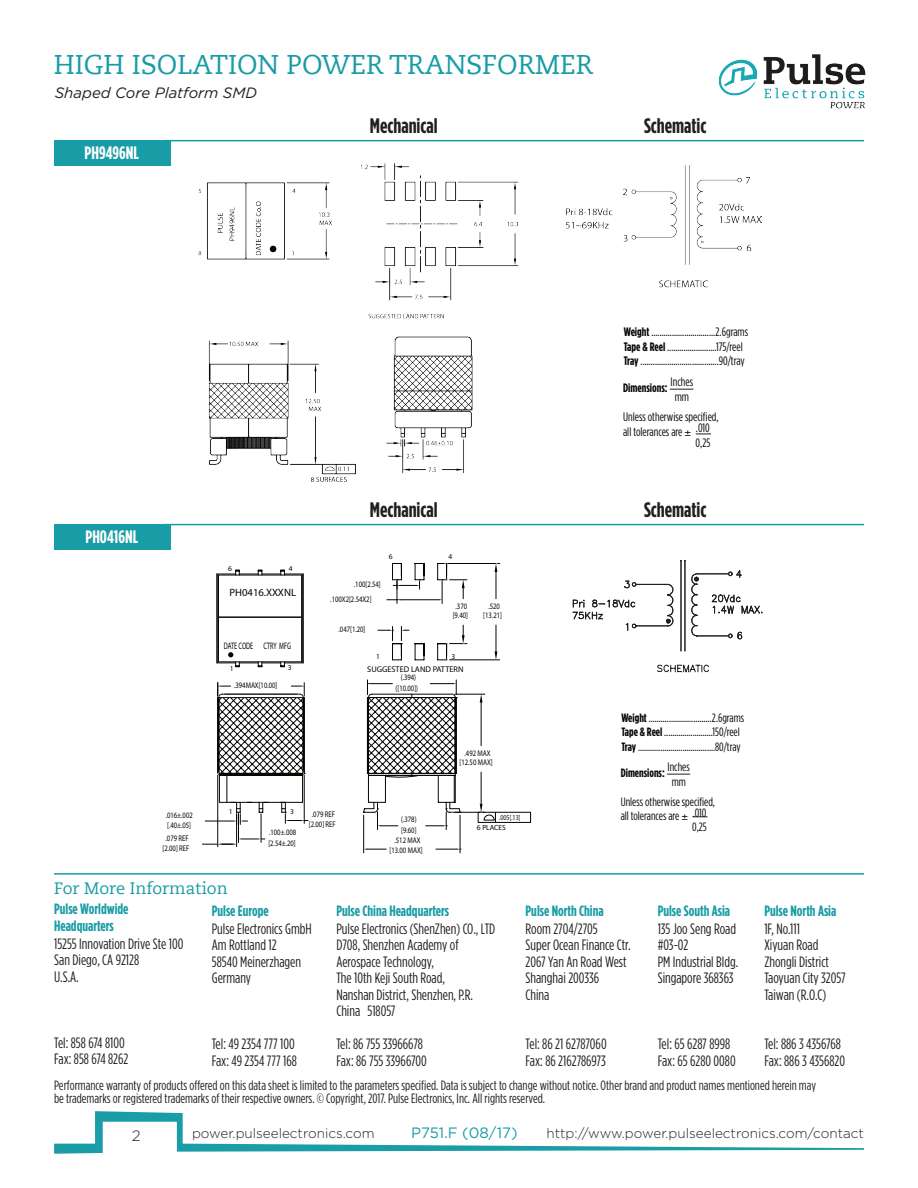
<style>
.page{position:relative;width:918px;height:1188px;background:#fff}
.page>*{position:absolute;margin:0;border:0;box-sizing:border-box;transform-origin:0 0}
.t1{font:27px "Caecilia LT Std";color:#189ca6}
.t2{font:700 21px "Gotham Condensed";color:#231f20}
.t3{font:700 18px "Gotham Condensed";color:#fff}
.t4{font:16.5px "Caecilia LT Std";color:#189ca6}
.t5{font:15px/16.5px "Gotham Condensed";color:#231f20}
.t6{font:700 15px/16.5px "Gotham Condensed";color:#189ca6}
.t7{font:italic 15px "Gotham";color:#231f20}
.t8{font:15px "Gotham";color:#189ca6}
.t9{font:300 15px "Gotham";color:#231f20}
.t10{font:13.5px/13.5px "Gotham Condensed";color:#231f20}
.t11{font:300 13.5px "Gotham";color:#231f20}
.t12{font:12.3px/14.7px "Gotham Condensed";color:#040503}
.t13{font:700 12.3px "Gotham Condensed";color:#040503}
.t14{font:12px/14.5px "Gotham Condensed";color:#040503}
.t15{font:700 12px "Gotham Condensed";color:#040503}
.t16{font:10.65px "Myriad Pro";color:#040503}
.t17{font:9.45px "Myriad Pro";color:#040503;scale:.65 1}
.t18{font:8.25px/9.9px "Myriad Pro";color:#040503;text-align:center;scale:.8 1}
.t19{font:8.25px/10.5px "Myriad Pro";color:#050504;text-align:center;scale:.8 1}
.t20{font:8.25px "Myriad Pro";color:#040503}
.t21{font:7.5px "Myriad Pro";color:#040503}
.t22{font:7.5px "Myriad Pro";color:#050504;scale:.8 1}
.t23{font:7.5px "Myriad Pro";color:#050504}
.s1{font-weight:700}
</style>
<div class="page">
<svg style="left:54px;top:1111px;width:810px;height:43px"></svg>
<hr style="left:54px;top:873px;width:810px;height:2px;background:#189ca6">
<img style="left:718px;top:54px;width:148px;height:55px">
<div style="left:54px;top:524px;width:116px;height:25px;background:#189ca6"></div>
<hr style="left:164px;top:524px;width:700px;height:1px;background:#189ca6">
<svg style="left:415px;top:643px;width:10px;height:17px"></svg>
<hr style="left:401px;top:599px;width:37px;height:1px;background:#050504">
<svg style="left:387px;top:563px;width:38px;height:41px"></svg>
<svg style="left:378px;top:626px;width:31px;height:34px"></svg>
<hr style="left:363px;top:815px;width:1px;height:38px;background:#040503">
<hr style="left:460px;top:815px;width:1px;height:38px;background:#050504">
<svg style="left:364px;top:849px;width:22px;height:1px"></svg>
<svg style="left:436px;top:849px;width:25px;height:1px"></svg>
<hr style="left:238px;top:813px;width:1px;height:30px;background:#040503">
<hr style="left:261px;top:813px;width:1px;height:30px;background:#040503">
<hr style="left:217px;top:775px;width:1px;height:72px;background:#040503">
<hr style="left:236px;top:814px;width:1px;height:33px;background:#040503">
<svg style="left:202px;top:838px;width:63px;height:7px"></svg>
<svg style="left:217px;top:570px;width:86px;height:5px"></svg>
<hr style="left:302px;top:575px;width:1px;height:87px;background:#040503">
<hr style="left:217px;top:575px;width:1px;height:87px;background:#050504">
<hr style="left:301px;top:575px;width:1px;height:87px;background:#050504">
<hr style="left:218px;top:575px;width:84px;height:1px;background:#040503">
<hr style="left:216px;top:574px;width:1px;height:89px;background:#050504">
<hr style="left:218px;top:575px;width:1px;height:87px;background:#040503">
<hr style="left:303px;top:574px;width:1px;height:89px;background:#060705">
<hr style="left:219px;top:617px;width:82px;height:1px;background:#040503">
<svg style="left:217px;top:652px;width:86px;height:15px"></svg>
<hr style="left:450px;top:659px;width:50px;height:1px;background:#040503">
<hr style="left:448px;top:563px;width:52px;height:1px;background:#040503">
<svg style="left:495px;top:625px;width:2px;height:35px"></svg>
<svg style="left:437px;top:625px;width:30px;height:36px"></svg>
<svg style="left:437px;top:563px;width:30px;height:41px"></svg>
<svg style="left:495px;top:563px;width:2px;height:36px"></svg>
<svg style="left:573px;top:560px;width:189px;height:112px"></svg>
<div style="left:54px;top:140px;width:116px;height:25px;background:#189ca6"></div>
<hr style="left:164px;top:140px;width:700px;height:1px;background:#189ca6">
<img style="left:566px;top:165px;width:195px;height:123px">
<img style="left:199px;top:163px;width:320px;height:319px">
<svg style="left:670px;top:389px;width:24px;height:1px"></svg>
<svg style="left:205px;top:680px;width:503px;height:150px"></svg>
<svg style="left:695px;top:433px;width:16px;height:2px"></svg>
<h1 class="t1" style="left:54px;top:49px;width:541px">HIGH ISOLATION POWER TRANSFORMER</h1>
<p class="t7" style="left:55px;top:83px;width:204px">Shaped Core Platform SMD</p>
<p class="t3" style="left:85px;top:142px;width:56px">PH9496NL</p>
<h2 class="t2" style="left:370px;top:113px;width:69px">Mechanical</h2>
<h2 class="t2" style="left:644px;top:113px;width:64px">Schematic</h2>
<p class="t12" style="left:624px;top:324px;width:126px"><span class="s1">Weight</span> ...............................2.6grams<br><span class="s1">Tape &amp; Reel</span> ........................175/reel<br><span class="s1">Tray</span> ......................................90/tray</p>
<p class="t13" style="left:623px;top:380px;width:46px">Dimensions:</p>
<p class="t12" style="left:623px;top:409px;width:97px">Unless otherwise specified, all tolerances are</p>
<p class="t12" style="left:671px;top:374px;width:24px;text-align:center">Inches mm</p>
<p class="t12" style="left:695px;top:420px;width:16px">.010<br>0,25</p>
<p class="t3" style="left:85px;top:526px;width:54px">PH0416NL</p>
<p class="t21" style="left:228px;top:564px;width:5px">6</p>
<p class="t21" style="left:289px;top:564px;width:5px">4</p>
<p class="t16" style="left:230px;top:586px;width:68px">PH0416.XXXNL</p>
<p class="t17" style="left:224px;top:640px;width:105px">DATE CODE CTRY MFG</p>
<p class="t21" style="left:230px;top:664px;width:5px">1</p>
<p class="t21" style="left:288px;top:663px;width:5px">3</p>
<p class="t18" style="left:234px;top:680px;width:56px">.394MAX[10.00]</p>
<p class="t18" style="left:166px;top:810px;width:35px;text-align:left">.016±.002 [.40±.05]</p>
<p class="t18" style="left:163px;top:833px;width:35px">.079 REF [2.00] REF</p>
<p class="t21" style="left:229px;top:807px;width:5px">1</p>
<p class="t21" style="left:290px;top:807px;width:5px">3</p>
<p class="t18" style="left:268px;top:828px;width:36px;text-align:left">.100±.008 [2.54±.20]</p>
<p class="t4" style="left:54px;top:879px;width:175px">For More Information</p>
<h2 class="t2" style="left:370px;top:497px;width:69px">Mechanical</h2>
<h2 class="t2" style="left:644px;top:497px;width:64px">Schematic</h2>
<p class="t21" style="left:389px;top:551px;width:5px">6</p>
<p class="t21" style="left:449px;top:552px;width:5px">4</p>
<p class="t19" style="left:330px;top:577px;width:65px;line-height:14.4px;text-align:left;text-indent:24px">.100[2.54] .100X2[2.54X2]</p>
<p class="t19" style="left:339px;top:624px;width:35px">.047[1.20]</p>
<p class="t18" style="left:453px;top:601px;width:21px">.370 [9.40]</p>
<p class="t18" style="left:483px;top:601px;width:25px">.520 [13.21]</p>
<p class="t21" style="left:376px;top:652px;width:5px">1</p>
<p class="t21" style="left:451px;top:652px;width:5px">3</p>
<p class="t20" style="left:367px;top:664px;width:98px">SUGGESTED LAND PATTERN</p>
<p class="t18" style="left:309px;top:809px;width:35px">.079 REF [2.00] REF</p>
<p class="t19" style="left:396px;top:672px;width:30px">(.394) ([10.00])</p>
<p class="t19" style="left:401px;top:814px;width:21px;text-align:left">(.378) [9.60]</p>
<p class="t19" style="left:390px;top:836px;width:43px;line-height:9.9px">.512 MAX [13.00 MAX]</p>
<p class="t18" style="left:460px;top:748px;width:43px">.492 MAX [12.50 MAX]</p>
<p class="t22" style="left:499px;top:813px;width:28px">.005[.13]</p>
<p class="t23" style="left:477px;top:823px;width:31px">6 PLACES</p>
<p class="t14" style="left:621px;top:710px;width:124px"><span class="s1">Weight</span> ...............................2.6grams<br><span class="s1">Tape &amp; Reel</span> ........................150/reel<br><span class="s1">Tray</span> ......................................80/tray</p>
<p class="t15" style="left:621px;top:765px;width:46px">Dimensions:</p>
<p class="t14" style="left:621px;top:794px;width:96px">Unless otherwise specified, all tolerances are</p>
<p class="t14" style="left:668px;top:760px;width:24px;text-align:center">Inches mm</p>
<p class="t14" style="left:692px;top:805px;width:16px">.010<br>0,25</p>
<p class="t21" style="left:673px;top:812px;width:5px">4</p>
<p class="t6" style="left:54px;top:901px;width:76px">Pulse Worldwide<br>Headquarters</p>
<p class="t5" style="left:54px;top:935px;width:131px">15255 Innovation Drive Ste 100<br>San Diego, CA 92128<br>U.S.A.</p>
<p class="t5" style="left:54px;top:1034px;width:76px">Tel: 858 674 8100<br>Fax: 858 674 8262</p>
<p class="t6" style="left:212px;top:902px;width:58px">Pulse Europe</p>
<p class="t5" style="left:212px;top:920px;width:101px">Pulse Electronics GmbH<br>Am Rottland 12<br>58540 Meinerzhagen<br>Germany</p>
<p class="t5" style="left:212px;top:1036px;width:87px">Tel: 49 2354 777 100<br>Fax: 49 2354 777 168</p>
<p class="t6" style="left:336px;top:902px;width:114px">Pulse China Headquarters</p>
<p class="t5" style="left:336px;top:920px;width:160px">Pulse Electronics (ShenZhen) CO., LTD<br>D708, Shenzhen Academy of<br>Aerospace Technology,<br>The 10th Keji South Road,<br>Nanshan District, Shenzhen, P.R.<br>China 518057</p>
<p class="t5" style="left:336px;top:1036px;width:92px">Tel: 86 755 33966678<br>Fax: 86 755 33966700</p>
<p class="t6" style="left:526px;top:902px;width:80px">Pulse North China</p>
<p class="t5" style="left:526px;top:920px;width:107px">Room 2704/2705<br>Super Ocean Finance Ctr.<br>2067 Yan An Road West<br>Shanghai 200336<br>China</p>
<p class="t5" style="left:526px;top:1036px;width:83px">Tel: 86 21 62787060<br>Fax: 86 2162786973</p>
<p class="t6" style="left:658px;top:902px;width:74px">Pulse South Asia</p>
<p class="t5" style="left:658px;top:920px;width:82px">135 Joo Seng Road #03-02<br>PM Industrial Bldg.<br>Singapore 368363</p>
<p class="t5" style="left:658px;top:1036px;width:80px">Tel: 65 6287 8998<br>Fax: 65 6280 0080</p>
<p class="t6" style="left:764px;top:902px;width:73px">Pulse North Asia</p>
<p class="t5" style="left:764px;top:920px;width:83px">1F, No.111<br>Xiyuan Road<br>Zhongli District<br>Taoyuan City 32057<br>Taiwan (R.O.C)</p>
<p class="t5" style="left:764px;top:1036px;width:82px">Tel: 886 3 4356768<br>Fax: 886 3 4356820</p>
<p class="t10" style="left:54px;top:1078px;width:764px">Performance warranty of products offered on this data sheet is limited to the parameters specified. Data is subject to change without notice. Other brand and product names mentioned herein may be trademarks or registered trademarks of their respective owners. © Copyright, 2017. Pulse Electronics, Inc. All rights reserved.</p>
<p class="t8" style="left:411px;top:1123px;width:108px">P751.F (08/17)</p>
<p class="t9" style="left:132px;top:1127px;width:10px">2</p>
<p class="t11" style="left:192px;top:1124px;width:184px">power.pulseelectronics.com</p>
<p class="t11" style="left:546px;top:1125px;width:319px">http://www.power.pulseelectronics.com/contact</p>
</div>
